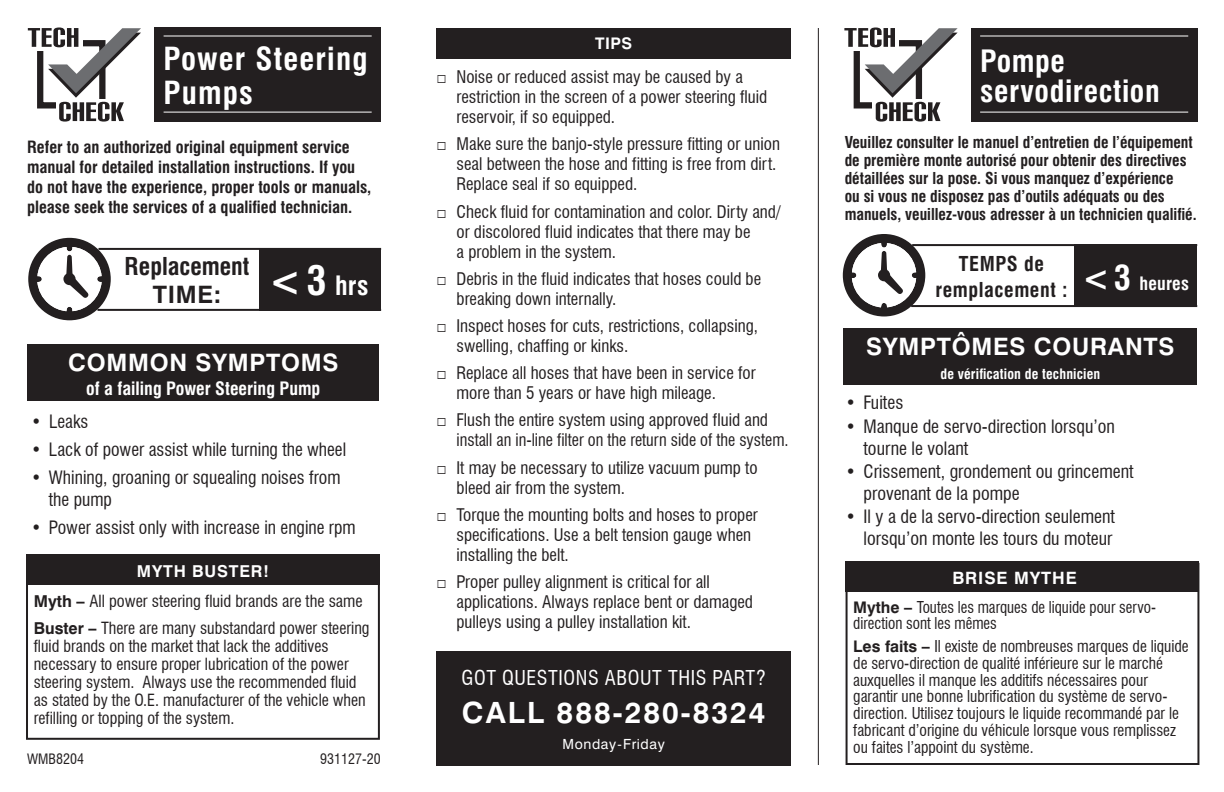
<style>
.page{position:relative;width:1224px;height:792px;background:#fff}
.page>*{position:absolute;margin:0;border:0;box-sizing:border-box;transform-origin:0 0}
.t1{font:700 condensed 31px/34px "Swiss 721 BT";letter-spacing:.035em;color:#fff}
.t2{font:700 condensed 30px/30px "Swiss 721 BT";letter-spacing:.02em;color:#fff}
.t3{font:700 29.2px "Swiss 721 BT";letter-spacing:.07em;color:#fff}
.t4{font:700 condensed 26px "Swiss 721 BT";color:#fff}
.t5{font:700 24px "Swiss 721 BT";letter-spacing:.03em;color:#fff}
.t6{font:700 condensed 24px "Swiss 721 BT";color:#231f20}
.t7{font:700 24px "Swiss 721 BT";color:#231f20}
.t8{font:condensed 20px "Swiss 721 BT";letter-spacing:.03em;color:#fff}
.t9{font:700 condensed 20px/26px "Swiss 721 BT";letter-spacing:.03em;color:#231f20;text-align:center}
.t10{font:condensed 18px/22px "Swiss 721 BT";color:#231f20}
.t11{font:700 condensed 18px "Swiss 721 BT";color:#fff}
.t12{font:condensed 17px/20px "Swiss 721 BT";color:#231f20}
.t13{font:700 17px "Swiss 721 BT";letter-spacing:.05em;color:#fff}
.t14{font:condensed 16.4px/18px "Swiss 721 BT";color:#231f20;text-align:center}
.t15{font:700 condensed 16.4px/20px "Swiss 721 BT";color:#231f20}
.t16{font:condensed 16px/16.8px "Swiss 721 BT";color:#231f20}
.t17{font:700 condensed 16px/18px "Swiss 721 BT";color:#231f20}
.t18{font:condensed 16px/16.8px "Swiss 721 BT";color:#231f20;scale:.94 1}
.t19{font:700 16px "Swiss 721 BT";color:#fff}
.t20{font:700 condensed 14px "Swiss 721 BT";letter-spacing:.01em;color:#fff}
.t21{font:condensed 14px "Swiss 721 BT";color:#231f20}
.t22{font:14px "Swiss 721 BT";letter-spacing:.04em;color:#fff}
.s1{font-size:40px}
.s2{font-weight:700;font-stretch:normal;color:#fff}
.s3{font-weight:700;font-stretch:normal}
.s4{font-family:"Mistral";font-stretch:normal}
.s5{font-size:34px}
.s6{color:#231f20}
</style>
<div class="page">
<div style="left:437px;top:28px;width:354px;height:30px;background:#231f20"></div>
<svg style="left:28px;top:27px;width:113px;height:95px"></svg>
<div style="left:437px;top:651px;width:354px;height:115px;background:#231f20"></div>
<div style="left:155px;top:27px;width:226px;height:95px;background:#231f20"></div>
<div style="left:26px;top:554px;width:354px;height:30px;background:#231f20"></div>
<div style="left:26px;top:556px;width:354px;height:184px;border:2px solid #231f20"></div>
<hr style="left:818px;top:28px;width:1px;height:737px;background:#231f20">
<div style="left:27px;top:344px;width:352px;height:57px;background:#231f20"></div>
<hr style="left:164px;top:36px;width:208px;height:1px;background:#fff">
<hr style="left:164px;top:112px;width:208px;height:1px;background:#fff">
<svg style="left:844px;top:27px;width:114px;height:95px"></svg>
<div style="left:971px;top:28px;width:226px;height:94px;background:#231f20"></div>
<div style="left:1075px;top:244px;width:122px;height:62px;background:#231f20"></div>
<svg style="left:842px;top:234px;width:84px;height:83px"></svg>
<hr style="left:912px;top:244px;width:285px;height:2px;background:#231f20">
<hr style="left:911px;top:305px;width:286px;height:2px;background:#231f20">
<div style="left:844px;top:328px;width:353px;height:57px;background:#231f20"></div>
<hr style="left:980px;top:36px;width:208px;height:1px;background:#fff">
<hr style="left:980px;top:112px;width:208px;height:1px;background:#fff">
<div style="left:260px;top:248px;width:121px;height:62px;background:#231f20"></div>
<svg style="left:28px;top:237px;width:83px;height:84px"></svg>
<hr style="left:99px;top:248px;width:282px;height:2px;background:#231f20">
<hr style="left:98px;top:309px;width:283px;height:2px;background:#231f20">
<div style="left:846px;top:562px;width:353px;height:30px;background:#231f20"></div>
<div style="left:846px;top:563px;width:353px;height:202px;border:2px solid #231f20"></div>
<h1 class="t1" style="left:164px;top:41px;width:205px">Power Steering<br>Pumps</h1>
<p class="t15" style="left:27px;top:137px;width:346px">Refer to an authorized original equipment service manual for detailed installation instructions. If you do not have the experience, proper tools or manuals, please seek the services of a qualified technician.</p>
<h3 class="t6" style="left:125px;top:252px;width:126px">Replacement</h3>
<h3 class="t7" style="left:153px;top:280px;width:70px">TIME:</h3>
<h3 class="t4" style="left:269px;top:270px;width:101px"><span class="s1">&lt;3</span> hrs</h3>
<h3 class="t5" style="left:68px;top:348px;width:272px">COMMON SYMPTOMS</h3>
<p class="t11" style="left:86px;top:377px;width:236px">of a failing Power Steering Pump</p>
<p class="t10" style="left:31px;top:411px;width:59px">• Leaks</p>
<p class="t10" style="left:31px;top:439px;width:317px">• Lack of power assist while turning the wheel</p>
<p class="t10" style="left:49px;top:466px;width:293px;text-indent:-18px">• Whining, groaning or squealing noises from the pump</p>
<p class="t10" style="left:31px;top:516px;width:326px">• Power assist only with increase in engine rpm</p>
<p class="t14" style="left:34px;top:557px;width:330px;line-height:29.6px"><span class="s2">MYTH BUSTER!<br></span><span class="s3">Myth –</span> All power steering fluid brands are the same</p>
<p class="t14" style="left:34px;top:619px;width:337px;text-align:left"><span class="s3">Buster –</span> There are many substandard power steering fluid brands on the market that lack the additives necessary to ensure proper lubrication of the power steering system. Always use the recommended fluid as stated by the O.E. manufacturer of the vehicle when refilling or topping of the system.</p>
<p class="t21" style="left:27px;top:750px;width:58px">WMB8204</p>
<p class="t21" style="left:320px;top:750px;width:62px">931127-20</p>
<p class="t19" style="left:595px;top:33px;width:39px">TIPS</p>
<p class="t12" style="left:457px;top:67px;width:312px;text-indent:-20px"><span class="s4">□</span> Noise or reduced assist may be caused by a restriction in the screen of a power steering fluid reservoir, if so equipped.</p>
<p class="t12" style="left:457px;top:134px;width:325px;text-indent:-20px"><span class="s4">□</span> Make sure the banjo-style pressure fitting or union seal between the hose and fitting is free from dirt.<br>Replace seal if so equipped.</p>
<p class="t12" style="left:457px;top:201px;width:326px;text-indent:-20px"><span class="s4">□</span> Check fluid for contamination and color. Dirty and/ or discolored fluid indicates that there may be<br>a problem in the system.</p>
<p class="t12" style="left:457px;top:269px;width:306px;text-indent:-20px"><span class="s4">□</span> Debris in the fluid indicates that hoses could be breaking down internally.</p>
<p class="t12" style="left:457px;top:316px;width:303px;text-indent:-20px"><span class="s4">□</span> Inspect hoses for cuts, restrictions, collapsing, swelling, chaffing or kinks.</p>
<p class="t12" style="left:457px;top:363px;width:301px;text-indent:-20px"><span class="s4">□</span> Replace all hoses that have been in service for more than 5 years or have high mileage.</p>
<p class="t12" style="left:457px;top:410px;width:334px;text-indent:-20px"><span class="s4">□</span> Flush the entire system using approved fluid and install an in-line filter on the return side of the system.</p>
<p class="t12" style="left:457px;top:457px;width:303px;text-indent:-20px"><span class="s4">□</span> It may be necessary to utilize vacuum pump to bleed air from the system.</p>
<p class="t12" style="left:457px;top:505px;width:303px;text-indent:-20px"><span class="s4">□</span> Torque the mounting bolts and hoses to proper specifications. Use a belt tension gauge when installing the belt.</p>
<p class="t12" style="left:457px;top:572px;width:298px;text-indent:-20px"><span class="s4">□</span> Proper pulley alignment is critical for all applications. Always replace bent or damaged pulleys using a pulley installation kit.</p>
<p class="t8" style="left:462px;top:666px;width:306px">GOT QUESTIONS ABOUT THIS PART?</p>
<h3 class="t3" style="left:462px;top:695px;width:305px">CALL 888-280-8324</h3>
<p class="t22" style="left:563px;top:736px;width:104px">Monday-Friday</p>
<h2 class="t2" style="left:980px;top:46px;width:181px">Pompe servodirection</h2>
<p class="t17" style="left:845px;top:134px;width:353px">Veuillez consulter le manuel d’entretien de l’équipement de première monte autorisé pour obtenir des directives détaillées sur la pose. Si vous manquez d’expérience<br>ou si vous ne disposez pas d’outils adéquats ou des manuels, veuillez-vous adresser à un technicien qualifié.</p>
<p class="t9" style="left:935px;top:250px;width:134px">TEMPS de remplacement :</p>
<p class="t11" style="left:1082px;top:272px;width:109px"><span class="s5">&lt;3</span> heures</p>
<h3 class="t5" style="left:866px;top:331px;width:310px">SYMPTÔMES COURANTS</h3>
<p class="t20" style="left:940px;top:365px;width:162px">de vérification de technicien</p>
<p class="t10" style="left:846px;top:392px;width:59px">• Fuites</p>
<p class="t10" style="left:864px;top:415px;width:253px;text-indent:-18px">• Manque de servo-direction lorsqu’on tourne le volant</p>
<p class="t10" style="left:864px;top:461px;width:272px;text-indent:-18px">• Crissement, grondement ou grincement provenant de la pompe</p>
<p class="t10" style="left:846px;top:506px;width:271px;text-align:right">• Il y a de la servo-direction seulement lorsqu’on monte les tours du moteur</p>
<p class="t13" style="left:953px;top:568px;width:141px">BRISE MYTHE<span class="s6">M</span></p>
<p class="t18" style="left:853px;top:598px;width:324px"><span class="s3">Mythe –</span> Toutes les marques de liquide pour servo&shy;direction sont les mêmes</p>
<p class="t16" style="left:853px;top:638px;width:337px"><span class="s3">Les faits –</span> Il existe de nombreuses marques de liquide de servo-direction de qualité inférieure sur le marché auxquelles il manque les additifs nécessaires pour garantir une bonne lubrification du système de servo&shy;direction. Utilisez toujours le liquide recommandé par le fabricant d’origine du véhicule lorsque vous remplissez ou faites l’appoint du système.</p>
</div>
